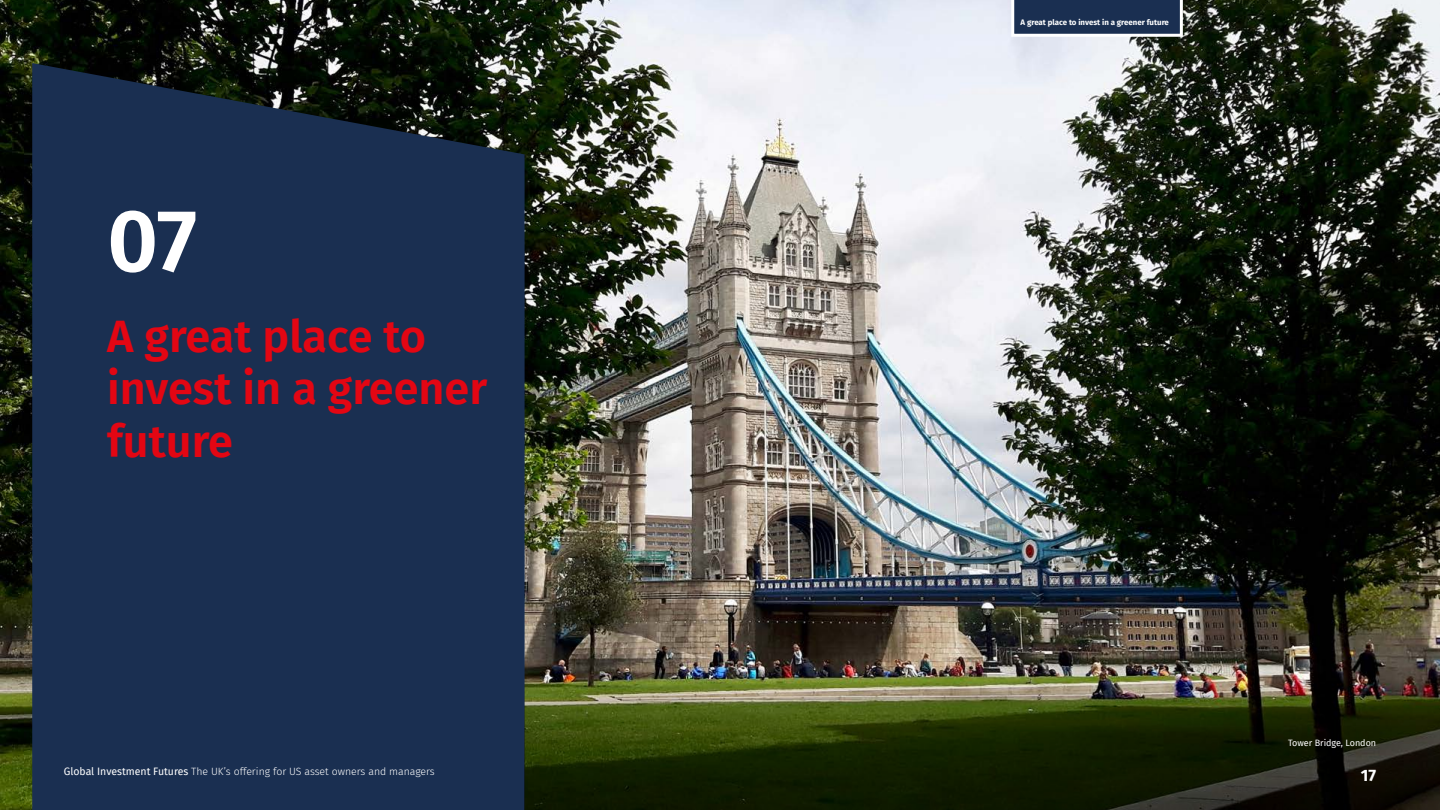
<style>
.page{position:relative;width:1440px;height:810px;background:#fff}
.page>*{position:absolute;margin:0;border:0;box-sizing:border-box;transform-origin:0 0}
.Heading_60_70{font:600 88.2px "Fira Sans";color:#fff}
.Heading_60_70-2{font:600 45px/52.5px "Fira Sans";color:#e30613}
.t1{font:700 16.5px "Fira Sans";color:#fff}
.t2{font:300 10.5px "Fira Sans";color:#fff}
.Notes{font:9px "Fira Sans";color:#fff}
.t3{font:700 7.88px "Fira Sans";color:#fff}
.s1{font-weight:400}
</style>
<div class="page">
<img style="left:1px;top:0;width:1439px;height:810px">
<div style="left:32px;top:63px;width:493px;height:747px;background:#1a2f51"></div>
<svg style="left:525px;top:682px;width:915px;height:128px;background:#2d3613"></svg>
<svg style="left:1011px;top:0;width:172px;height:37px;background:#354765"></svg>
<p class="Heading_60_70" style="left:107px;top:168px;width:92px">07</p>
<p class="Heading_60_70-2" style="left:107px;top:307px;width:382px">A great place to invest in a greener future</p>
<p class="t3" style="left:1021px;top:16px;width:150px">A great place to invest in a greener future</p>
<p class="Notes" style="left:1288px;top:736px;width:90px">Tower Bridge, London</p>
<p class="t2" style="left:64px;top:764px;width:373px"><span class="s1">Global Investment Futures</span> The UK’s offering for US asset owners and managers</p>
<h3 class="t1" style="left:1361px;top:761px;width:17px">17</h3>
</div>
